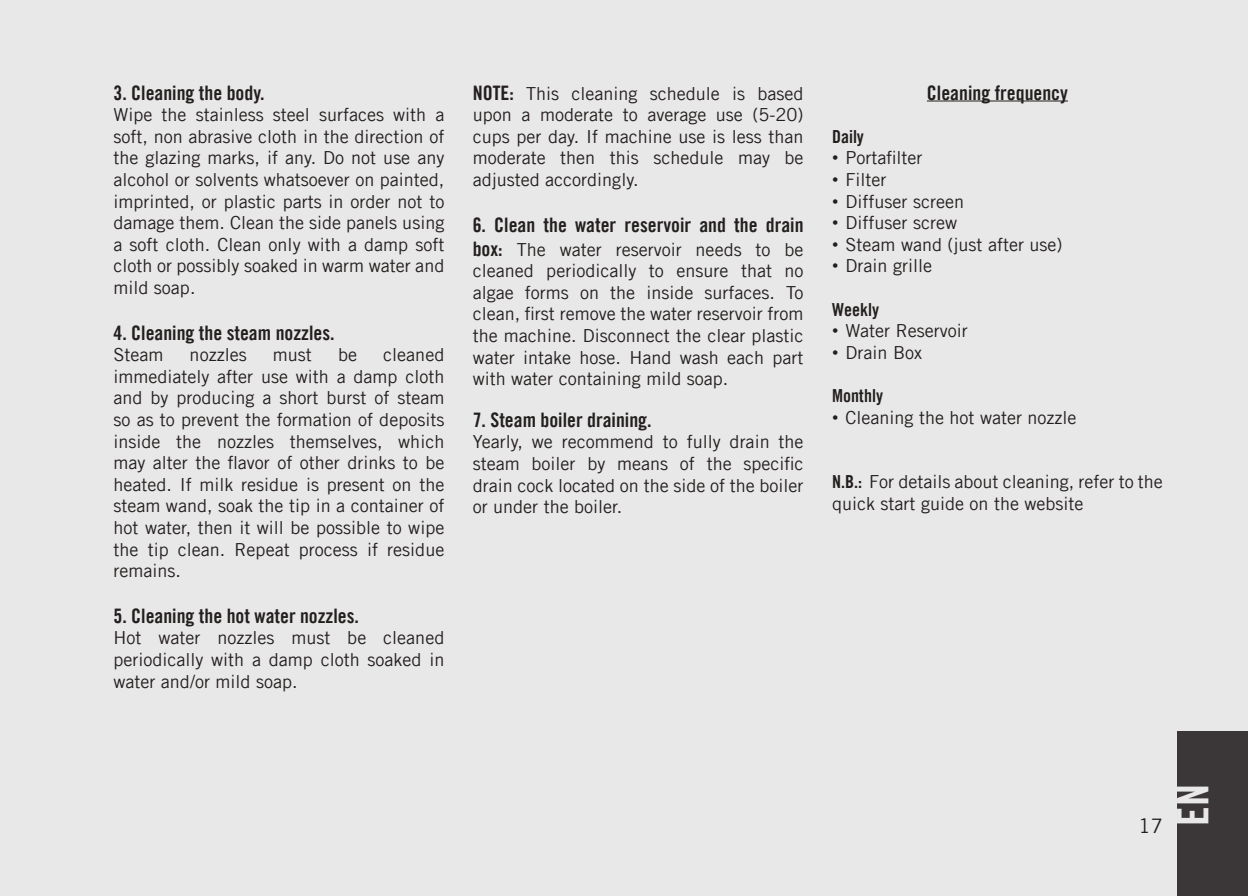
<style>
.page{position:relative;width:1248px;height:896px;background:#fff}
.page>*{position:absolute;margin:0;border:0;box-sizing:border-box;transform-origin:0 0}
.t1{font:44px "Trade Gothic LT Bold Cond Twenty";color:#e9e8e8}
.t2{font:20px "Trade Gothic LT Bold Cond Twenty";color:#241f1f}
.t3{font:20px "Trade Gothic LT";color:#241f1f}
.t4{font:18px/21.6px "Trade Gothic LT";color:#241f1f;text-align:justify}
.t5{font:18px "Trade Gothic LT Bold Cond Twenty";color:#241f1f}
.s1{font-family:"Trade Gothic LT Bold Cond Twenty";font-size:20px}
.s2{font-family:"Arial"}
.s3{font-family:"Trade Gothic LT Bold Cond Twenty"}
</style>
<div class="page">
<div style="left:28px;top:0;width:1219px;height:896px;background:#e9e8e8"></div>
<div style="left:0;top:0;width:28px;height:896px;background:#e9e8e8"></div>
<div style="left:1176px;top:731px;width:71px;height:165px;background:#3b3738"></div>
<hr style="left:926px;top:100px;width:141px;height:1px;background:#241f1f">
<p class="t2" style="left:113px;top:80px;width:152px">3. Cleaning the body.</p>
<p class="t4" style="left:113px;top:104px;width:332px">Wipe the stainless steel surfaces with a soft, non abrasive cloth in the direction of the glazing marks, if any. Do not use any alcohol or solvents whatsoever on painted, imprinted, or plastic parts in order not to damage them. Clean the side panels using a soft cloth. Clean only with a damp soft cloth or possibly soaked in warm water and mild soap.</p>
<p class="t2" style="left:113px;top:320px;width:222px">4. Cleaning the steam nozzles.</p>
<p class="t4" style="left:113px;top:344px;width:51px">Steam</p>
<p class="t4" style="left:190px;top:344px;width:58px">nozzles</p>
<p class="t4" style="left:273px;top:344px;width:40px">must</p>
<p class="t4" style="left:338px;top:344px;width:21px">be</p>
<p class="t4" style="left:113px;top:344px;width:332px;text-indent:270px">cleaned immediately after use with a damp cloth and by producing a short burst of steam so as to prevent the formation of deposits inside the nozzles themselves, which may alter the flavor of other drinks to be heated. If milk residue is present on the steam wand, soak the tip in a container of hot water, then it will be possible to wipe the tip clean. Repeat process if residue remains.</p>
<p class="t2" style="left:113px;top:603px;width:247px">5. Cleaning the hot water nozzles.</p>
<p class="t4" style="left:113px;top:627px;width:332px">Hot water nozzles must be cleaned periodically with a damp cloth soaked in water and/or mild soap.</p>
<p class="t4" style="left:472px;top:82px;width:332px"><span class="s1">NOTE:</span> This cleaning schedule is based upon a moderate to average use (5-20) cups per day. If machine use is less than moderate then this schedule may be adjusted accordingly.</p>
<p class="t2" style="left:472px;top:212px;width:332px">6. Clean the water reservoir and the drain</p>
<p class="t4" style="left:472px;top:238px;width:332px"><span class="s1">box:</span> The water reservoir needs to be cleaned periodically to ensure that no algae forms on the inside surfaces. To clean, first remove the water reservoir from the machine. Disconnect the clear plastic water intake hose. Hand wash each part with water containing mild soap.</p>
<p class="t2" style="left:472px;top:407px;width:180px">7. Steam boiler draining.</p>
<p class="t4" style="left:472px;top:431px;width:332px">Yearly, we recommend to fully drain the steam boiler by means of the specific drain cock located on the side of the boiler or under the boiler.</p>
<p class="t2" style="left:926px;top:80px;width:143px">Cleaning frequency</p>
<p class="t5" style="left:831px;top:125px;width:33px">Daily</p>
<p class="t4" style="left:831px;top:147px;width:92px"><span class="s2">•</span> Portafilter</p>
<p class="t4" style="left:831px;top:168px;width:56px"><span class="s2">•</span> Filter</p>
<p class="t4" style="left:831px;top:190px;width:133px"><span class="s2">•</span> Diffuser screen</p>
<p class="t4" style="left:831px;top:212px;width:126px"><span class="s2">•</span> Diffuser screw</p>
<p class="t4" style="left:831px;top:233px;width:232px"><span class="s2">•</span> Steam wand (just after use)</p>
<p class="t4" style="left:831px;top:255px;width:101px"><span class="s2">•</span> Drain grille</p>
<p class="t5" style="left:831px;top:298px;width:48px">Weekly</p>
<p class="t4" style="left:831px;top:320px;width:137px"><span class="s2">•</span> Water Reservoir</p>
<p class="t4" style="left:831px;top:341px;width:91px"><span class="s2">•</span> Drain Box</p>
<p class="t5" style="left:831px;top:385px;width:52px">Monthly</p>
<p class="t4" style="left:831px;top:406px;width:246px"><span class="s2">•</span> Cleaning the hot water nozzle</p>
<p class="t4" style="left:831px;top:471px;width:332px"><span class="s3">N.B.:</span> For details about cleaning, refer to the quick start guide on the website</p>
<p class="t3" style="left:1138px;top:814px;width:26px">17</p>
<h1 class="t1" style="left:1165px;top:826px;width:43px;rotate:-90deg">EN</h1>
</div>
